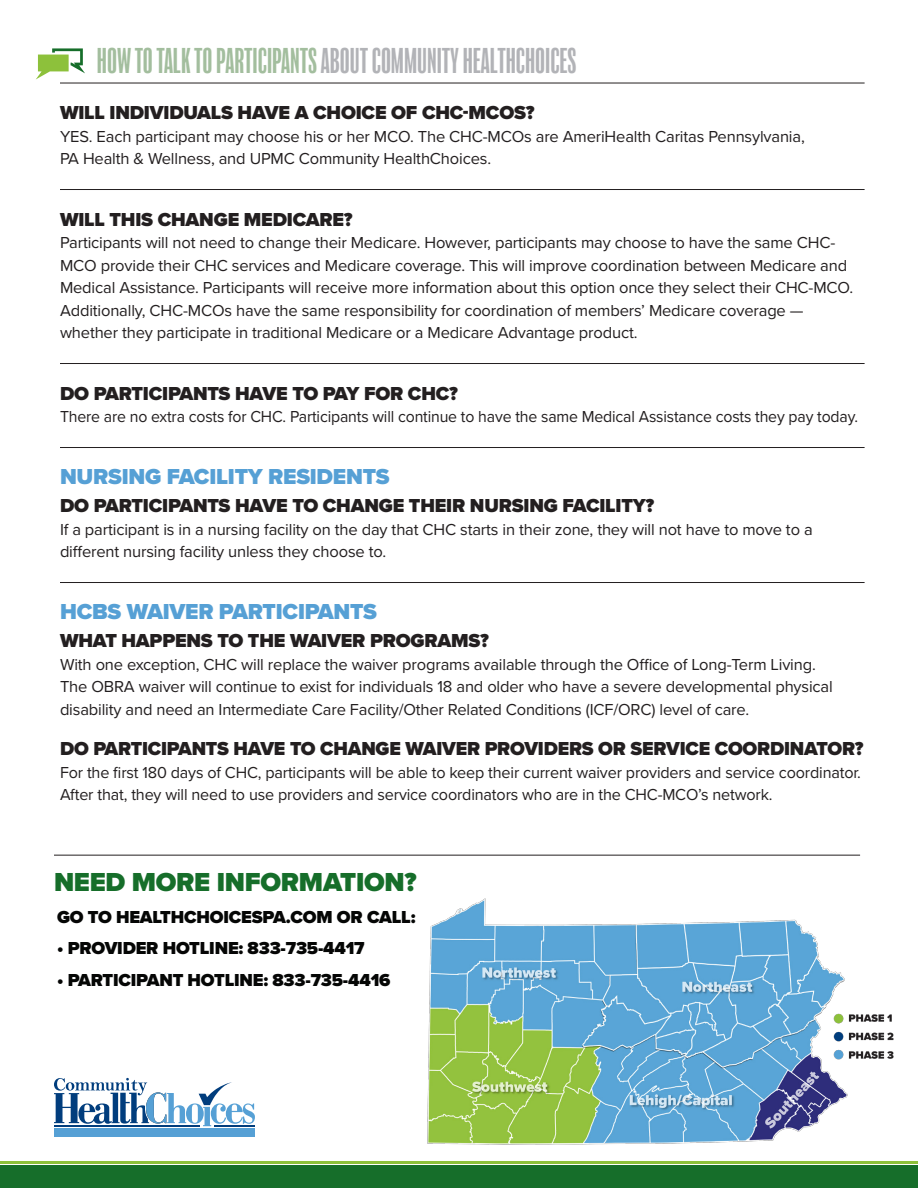
<style>
.page{position:relative;width:918px;height:1188px;background:#fff}
.page>*{position:absolute;margin:0;border:0;box-sizing:border-box;transform-origin:0 0}
.t1{font:extra-condensed 33px "Balboa";color:#b2b3b7}
.t2{font:900 27px "Proxima Nova";letter-spacing:-.01em;color:#166e2a}
.t3{font:900 22.5px "Proxima Nova";letter-spacing:-.01em;color:#56a0d5}
.t4{font:900 19.5px "Proxima Nova";letter-spacing:-.01em;color:#231f20}
.t5{font:900 18px "Proxima Nova";letter-spacing:-.01em;color:#050605}
.t6{font:16.5px/22.5px "Proxima Nova";letter-spacing:-.01em;color:#231f20}
.t7{font:16.5px "Proxima Nova";letter-spacing:-.01em;color:#231f20;scale:.96 1}
.s1{color:#a3be9e}
</style>
<div class="page">
<div style="left:0;top:1166px;width:918px;height:22px;background:#166e2a"></div>
<hr style="left:0;top:1162px;width:918px;height:2px;background:#8dc13b">
<svg style="left:36px;top:48px;width:49px;height:31px"></svg>
<hr style="left:60px;top:83px;width:805px;height:1px;background:#231f20">
<hr style="left:60px;top:189px;width:805px;height:1px;background:#231f20">
<hr style="left:60px;top:363px;width:805px;height:1px;background:#231f20">
<hr style="left:60px;top:447px;width:805px;height:1px;background:#231f20">
<hr style="left:60px;top:582px;width:805px;height:1px;background:#231f20">
<div style="left:54px;top:1128px;width:201px;height:8px;background:#56a0d5"></div>
<svg style="left:54px;top:1078px;width:201px;height:48px"></svg>
<hr style="left:54px;top:855px;width:806px;height:1px;background:#231f20">
<img style="left:418px;top:854px;width:500px;height:312px">
<p class="t1" style="left:97px;top:43px;width:481px"><span class="s1">HOW TO TALK TO PARTICIPANTS</span> ABOUT COMMUNITY HEALTHCHOICES</p>
<p class="t4" style="left:60px;top:98px;width:476px">WILL INDIVIDUALS HAVE A CHOICE OF CHC-MCOS?</p>
<p class="t6" style="left:60px;top:124px;width:746px">YES. Each participant may choose his or her MCO. The CHC-MCOs are AmeriHealth Caritas Pennsylvania,<br>PA Health &amp; Wellness, and UPMC Community HealthChoices.</p>
<p class="t4" style="left:60px;top:205px;width:294px">WILL THIS CHANGE MEDICARE?</p>
<p class="t6" style="left:60px;top:231px;width:795px">Participants will not need to change their Medicare. However, participants may choose to have the same CHC-<br>MCO provide their CHC services and Medicare coverage. This will improve coordination between Medicare and<br>Medical Assistance. Participants will receive more information about this option once they select their CHC-MCO.</p>
<p class="t6" style="left:60px;top:298px;width:745px">Additionally, CHC-MCOs have the same responsibility for coordination of members’ Medicare coverage — whether they participate in traditional Medicare or a Medicare Advantage product.</p>
<p class="t4" style="left:60px;top:379px;width:399px">DO PARTICIPANTS HAVE TO PAY FOR CHC?</p>
<p class="t7" style="left:60px;top:404px;width:833px">There are no extra costs for CHC. Participants will continue to have the same Medical Assistance costs they pay today.</p>
<p class="t3" style="left:60px;top:459px;width:331px">NURSING FACILITY RESIDENTS</p>
<p class="t4" style="left:60px;top:491px;width:596px">DO PARTICIPANTS HAVE TO CHANGE THEIR NURSING FACILITY?</p>
<p class="t6" style="left:60px;top:517px;width:754px">If a participant is in a nursing facility on the day that CHC starts in their zone, they will not have to move to a different nursing facility unless they choose to.</p>
<p class="t3" style="left:60px;top:594px;width:318px">HCBS WAIVER PARTICIPANTS</p>
<p class="t4" style="left:60px;top:626px;width:431px">WHAT HAPPENS TO THE WAIVER PROGRAMS?</p>
<p class="t6" style="left:60px;top:652px;width:774px">With one exception, CHC will replace the waiver programs available through the Office of Long-Term Living.<br>The OBRA waiver will continue to exist for individuals 18 and older who have a severe developmental physical disability and need an Intermediate Care Facility/Other Related Conditions (ICF/ORC) level of care.</p>
<p class="t4" style="left:60px;top:734px;width:805px">DO PARTICIPANTS HAVE TO CHANGE WAIVER PROVIDERS OR SERVICE COORDINATOR?</p>
<p class="t6" style="left:60px;top:760px;width:803px">For the first 180 days of CHC, participants will be able to keep their current waiver providers and service coordinator.<br>After that, they will need to use providers and service coordinators who are in the CHC-MCO’s network.</p>
<p class="t2" style="left:54px;top:862px;width:364px">NEED MORE INFORMATION?</p>
<p class="t5" style="left:57px;top:903px;width:360px">GO TO HEALTHCHOICESPA.COM OR CALL:</p>
<p class="t5" style="left:57px;top:935px;width:309px">• PROVIDER HOTLINE: 833-735-4417</p>
<p class="t5" style="left:57px;top:966px;width:335px">• PARTICIPANT HOTLINE: 833-735-4416</p>
</div>
